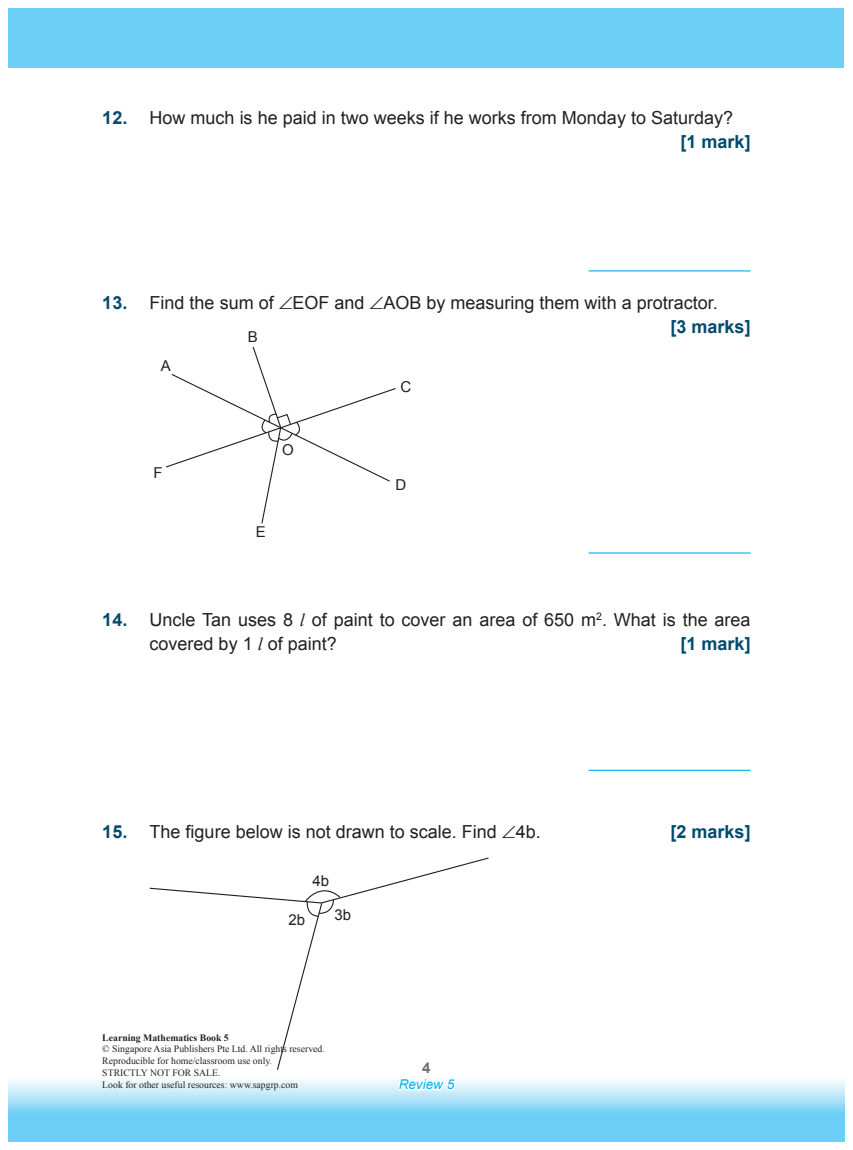
<style>
.page{position:relative;width:853px;height:1150px;background:#fff}
.page>*{position:absolute;margin:0;border:0;box-sizing:border-box;transform-origin:0 0}
.Body_text{font:18px/24px "Arial";color:#231f20}
.Body_text-2{font:700 18px "Arial";color:#004b6c}
.t1{font:15px "Arial";color:#231f20}
.t2{font:italic 13.5px "Arial";color:#00aeef}
.t3{font:9.75px/11.7px "Times New Roman";color:#231f20}
.t4{font:700 9.75px "Times New Roman";color:#231f20}
.s1{font-weight:700;color:#004b6c}
.s2{font-family:"Times New Roman";font-style:italic}
</style>
<div class="page">
<svg style="left:9px;top:1080px;width:835px;height:61px;background:#95dbf7"></svg>
<div style="left:9px;top:9px;width:835px;height:59px;background:#6bcff6"></div>
<hr style="left:588px;top:270px;width:162px;height:1px;background:#00aeef">
<svg style="left:166px;top:346px;width:230px;height:178px"></svg>
<hr style="left:588px;top:552px;width:162px;height:1px;background:#00aeef">
<hr style="left:588px;top:769px;width:162px;height:2px;background:#00aeef">
<svg style="left:149px;top:857px;width:340px;height:285px"></svg>
<p class="Body_text" style="left:102px;top:105px;width:632px"><span class="s1">12.</span> How much is he paid in two weeks if he works from Monday to Saturday?</p>
<p class="Body_text-2" style="left:680px;top:129px;width:72px">[1 mark]</p>
<p class="Body_text" style="left:102px;top:291px;width:617px"><span class="s1">13.</span> Find the sum of ∠EOF and ∠AOB by measuring them with a protractor.</p>
<p class="Body_text-2" style="left:670px;top:315px;width:82px">[3 marks]</p>
<p class="t1" style="left:248px;top:327px;width:12px">B</p>
<p class="t1" style="left:161px;top:356px;width:12px">A</p>
<p class="t1" style="left:153px;top:462px;width:11px">F</p>
<p class="t1" style="left:282px;top:440px;width:13px">O</p>
<p class="t1" style="left:256px;top:522px;width:12px">E</p>
<p class="t1" style="left:400px;top:376px;width:12px">C</p>
<p class="t1" style="left:395px;top:475px;width:12px">D</p>
<p class="Body_text" style="left:150px;top:607px;width:602px;text-indent:-47px"><span class="s1">14.</span> Uncle Tan uses 8 <span class="s2">l</span> of paint to cover an area of 650 m<sup>2</sup>. What is the area covered by 1 <span class="s2">l</span> of paint?</p>
<p class="Body_text-2" style="left:680px;top:631px;width:72px">[1 mark]</p>
<p class="Body_text" style="left:102px;top:820px;width:440px"><span class="s1">1 5.</span> The figure below is not drawn to scale. Find ∠4b.</p>
<p class="Body_text-2" style="left:670px;top:820px;width:82px">[2 marks]</p>
<p class="t1" style="left:312px;top:870px;width:18px">4b</p>
<p class="t1" style="left:288px;top:910px;width:18px">2b</p>
<p class="t1" style="left:334px;top:904px;width:18px">3b</p>
<p class="t4" style="left:102px;top:1030px;width:128px">Learning Mathematics Book 5</p>
<p class="t3" style="left:102px;top:1043px;width:224px">© Singapore Asia Publishers Pte Ltd. All rights reserved.<br>Reproducible for home/classroom use only.<br>STRICTLY NOT FOR SALE.<br>Look for other useful resources: www.sapgrp.com</p>
<p class="t2" style="left:399px;top:1075px;width:57px">Review 5</p>
</div>
